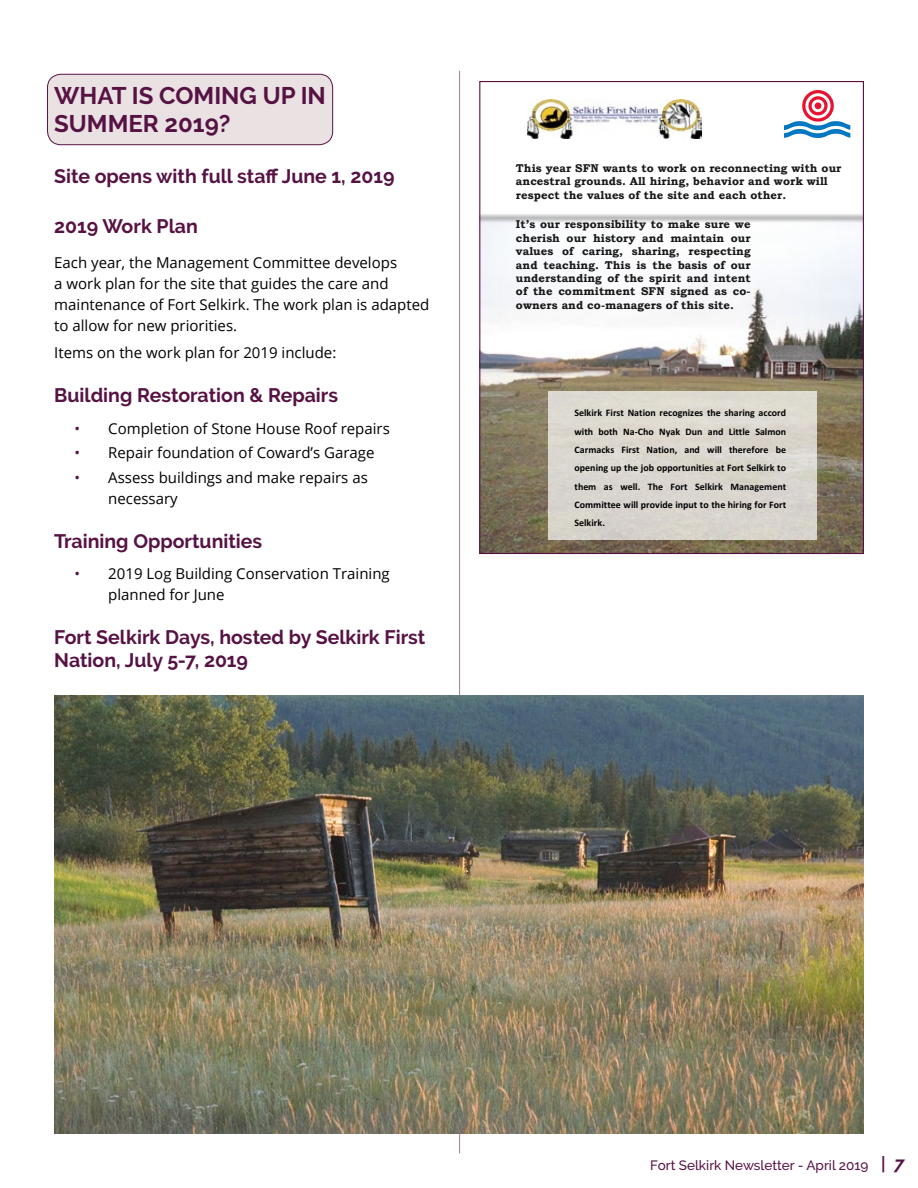
<style>
.page{position:relative;width:918px;height:1188px;background:#fff}
.page>*{position:absolute;margin:0;border:0;box-sizing:border-box;transform-origin:0 0}
.t1{font:700 24px/28.8px "Raleway";color:#571244}
.t2{font:700 19.5px/23.4px "Raleway";color:#571244}
.t3{font:15px/21px "Open Sans";color:#000}
.t4{font:500 13.5px "Raleway";color:#571244}
.t5{font:700 11.25px/13.5px "Bookman Old Style";letter-spacing:.005em;color:#181818}
.t6{font:700 9.9px/18.3px "Calibri";color:#000;text-align:justify}
.s1{color:#571244}
.s2{font-weight:600;font-style:italic;font-size:18px}
.s3{font-weight:700;font-style:italic;font-size:18px}
</style>
<div class="page">
<div style="left:48px;top:74px;width:285px;height:71px;background:#eae1e3;border-radius:14px"></div>
<div style="left:47px;top:74px;width:286px;height:71px;border:1px solid #571244;border-radius:14px"></div>
<img style="left:481px;top:214px;width:381px;height:338px">
<img style="left:527px;top:100px;width:175px;height:38px">
<svg style="left:784px;top:90px;width:66px;height:48px"></svg>
<div style="left:815px;top:102px;width:6px;height:7px;background:#e61430;border-radius:50%"></div>
<div style="left:549px;top:392px;width:268px;height:148px;background:#dddad0"></div>
<img style="left:549px;top:407px;width:268px;height:130px">
<hr style="left:459px;top:71px;width:1px;height:1082px;background:#571244">
<img style="left:54px;top:695px;width:810px;height:439px">
<h1 class="t1" style="left:54px;top:81px;width:273px">WHAT IS COMING UP IN<br>SUMMER 2019?</h1>
<h2 class="t2" style="left:54px;top:164px;width:342px">Site opens with full staff June 1, 2019</h2>
<h2 class="t2" style="left:54px;top:215px;width:145px">2019 Work Plan</h2>
<h3 class="t3" style="left:54px;top:251px;width:377px">Each year, the Management Committee develops<br>a work plan for the site that guides the care and maintenance of Fort Selkirk. The work plan is adapted to allow for new priorities.</h3>
<h3 class="t3" style="left:54px;top:342px;width:284px">Items on the work plan for 2019 include:</h3>
<h2 class="t2" style="left:54px;top:384px;width:285px">Building Restoration &amp; Repairs</h2>
<h3 class="t3" style="left:75px;top:417px;width:317px"><span class="s1">•</span> Completion of Stone House Roof repairs</h3>
<h3 class="t3" style="left:75px;top:442px;width:301px"><span class="s1">•</span> Repair foundation of Coward’s Garage</h3>
<h3 class="t3" style="left:108px;top:467px;width:261px;text-indent:-34px"><span class="s1">•</span> Assess buildings and make repairs as necessary</h3>
<h2 class="t2" style="left:54px;top:529px;width:210px">Training Opportunities</h2>
<h3 class="t3" style="left:108px;top:563px;width:283px;text-indent:-34px"><span class="s1">•</span> 2019 Log Building Conservation Training planned for June</h3>
<h2 class="t2" style="left:54px;top:625px;width:373px">Fort Selkirk Days, hosted by Selkirk First<br>Nation, July 5-7, 2019</h2>
<p class="t5" style="left:516px;top:161px;width:327px">This year SFN wants to work on reconnecting with our ancestral grounds. All hiring, behavior and work will respect the values of the site and each other.</p>
<p class="t5" style="left:516px;top:218px;width:236px;text-align:justify">It’s our responsibility to make sure we cherish our history and maintain our values of caring, sharing, respecting and teaching. This is the basis of our understanding of the spirit and intent of the commitment SFN signed as co&shy;owners and co-managers of this site.</p>
<p class="t6" style="left:575px;top:404px;width:213px">Selkirk First Nation recognizes the sharing accord with both Na-Cho Nyak Dun and Little Salmon Carmacks First Nation, and will therefore be opening up the job opportunities at Fort Selkirk to them as well. The Fort Selkirk Management Committee will provide input to the hiring for Fort Selkirk.</p>
<p class="t4" style="left:650px;top:1158px;width:255px">Fort Selkirk Newsletter - April 2019 <span class="s2">|</span> <span class="s3">7</span></p>
</div>
